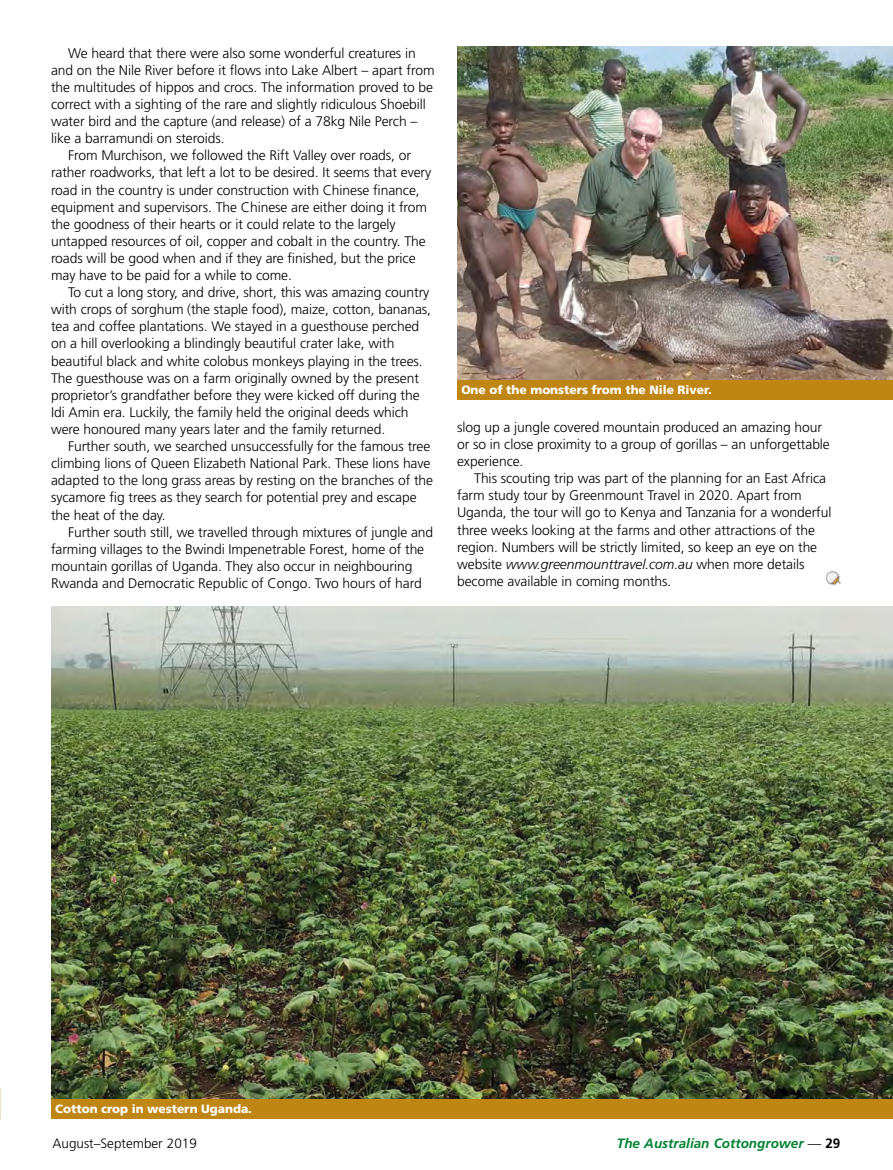
<style>
.page{position:relative;width:893px;height:1170px;background:#fff}
.page>*{position:absolute;margin:0;border:0;box-sizing:border-box;transform-origin:0 0}
.GN11_paragraph{font:300 13.8px/17.1px "Frutiger";letter-spacing:-.005em;color:#000}
.t1{font:italic 700 13.5px "Frutiger";color:#008231}
.t2{font:300 13.5px "Frutiger";color:#000}
.Gn11_caption{font:900 12px "Frutiger";letter-spacing:-.005em;color:#fff}
.s1{font-style:italic}
.s2{font-weight:300;font-style:normal;color:#000}
.s3{font-style:normal;color:#000}
</style>
<div class="page">
<img style="left:825px;top:571px;width:16px;height:15px">
<img style="left:457px;top:47px;width:436px;height:334px">
<div style="left:457px;top:381px;width:436px;height:19px;background:#bf8614"></div>
<img style="left:51px;top:606px;width:842px;height:493px">
<div style="left:51px;top:1099px;width:842px;height:19px;background:#bf8614"></div>
<p class="GN11_paragraph" style="left:51px;top:44px;width:385px;text-indent:17px">We heard that there were also some wonderful creatures in and on the Nile River before it flows into Lake Albert – apart from the multitudes of hippos and crocs. The information proved to be correct with a sighting of the rare and slightly ridiculous Shoebill water bird and the capture (and release) of a 78kg Nile Perch – like a barramundi on steroids.</p>
<p class="GN11_paragraph" style="left:51px;top:147px;width:382px;text-indent:17px">From Murchison, we followed the Rift Valley over roads, or rather roadworks, that left a lot to be desired. It seems that every road in the country is under construction with Chinese finance, equipment and supervisors. The Chinese are either doing it from the goodness of their hearts or it could relate to the largely untapped resources of oil, copper and cobalt in the country. The roads will be good when and if they are finished, but the price may have to be paid for a while to come.</p>
<p class="GN11_paragraph" style="left:51px;top:284px;width:382px;text-indent:17px">To cut a long story, and drive, short, this was amazing country with crops of sorghum (the staple food), maize, cotton, bananas, tea and coffee plantations. We stayed in a guesthouse perched on a hill overlooking a blindingly beautiful crater lake, with beautiful black and white colobus monkeys playing in the trees.<br>The guesthouse was on a farm originally owned by the present proprietor’s grandfather before they were kicked off during the Idi Amin era. Luckily, the family held the original deeds which were honoured many years later and the family returned.</p>
<p class="GN11_paragraph" style="left:51px;top:437px;width:384px;text-indent:17px">Further south, we searched unsuccessfully for the famous tree climbing lions of Queen Elizabeth National Park. These lions have adapted to the long grass areas by resting on the branches of the sycamore fig trees as they search for potential prey and escape the heat of the day.</p>
<p class="GN11_paragraph" style="left:51px;top:523px;width:384px;text-indent:17px">Further south still, we travelled through mixtures of jungle and farming villages to the Bwindi Impenetrable Forest, home of the mountain gorillas of Uganda. They also occur in neighbouring Rwanda and Democratic Republic of Congo. Two hours of hard</p>
<p class="Gn11_caption" style="left:461px;top:383px;width:252px">One of the monsters from the Nile River.</p>
<p class="GN11_paragraph" style="left:457px;top:418px;width:374px">slog up a jungle covered mountain produced an amazing hour or so in close proximity to a group of gorillas – an unforgettable experience.</p>
<p class="GN11_paragraph" style="left:457px;top:470px;width:376px;text-indent:17px">This scouting trip was part of the planning for an East Africa farm study tour by Greenmount Travel in 2020. Apart from Uganda, the tour will go to Kenya and Tanzania for a wonderful three weeks looking at the farms and other attractions of the region. Numbers will be strictly limited, so keep an eye on the website <span class="s1">www.greenmounttravel.com.au</span> when more details become available in coming months.</p>
<p class="Gn11_caption" style="left:55px;top:1101px;width:198px">Cotton crop in western Uganda.</p>
<p class="t2" style="left:53px;top:1135px;width:146px">August–September 2019</p>
<p class="t1" style="left:617px;top:1135px;width:225px">The Australian Cottongrower <span class="s2">—</span> <span class="s3">29</span></p>
</div>
